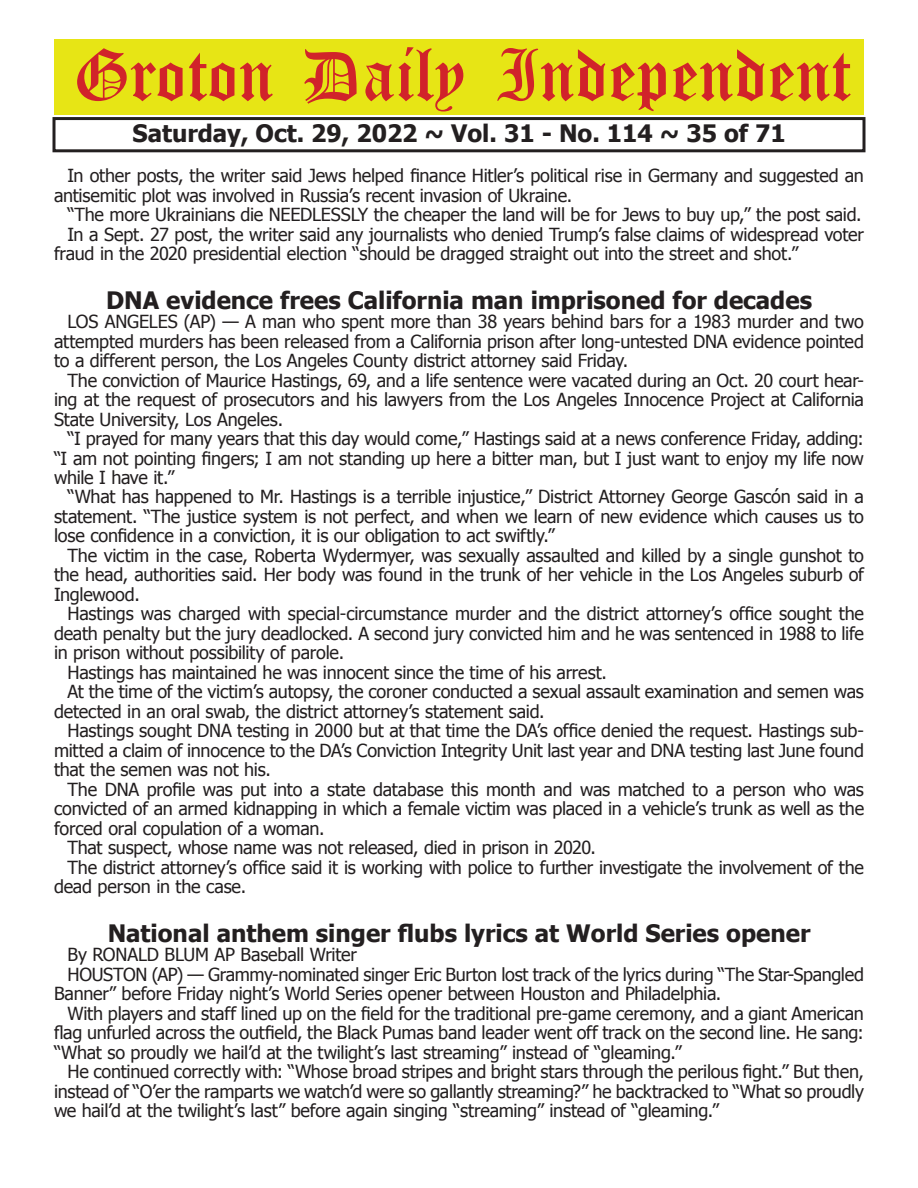
<style>
.page{position:relative;width:918px;height:1188px;background:#fff}
.page>*{position:absolute;margin:0;border:0;box-sizing:border-box;transform-origin:0 0}
.t1{font:54px "Old English Five";color:#d1232a}
.t2{font:700 24px "Tahoma";color:#231f20}
.t3{font:18px/19.5px "Tahoma";letter-spacing:-.015em;color:#231f20;text-align:justify}
</style>
<div class="page">
<div style="left:52px;top:117px;width:814px;height:35px;border:3px solid #231f20"></div>
<div style="left:54px;top:40px;width:810px;height:75px;background:#e7e515"></div>
<h1 class="t1" style="left:73px;top:50px;width:779px">Groton Daily Independent</h1>
<h2 class="t2" style="left:132px;top:116px;width:655px">Saturday, Oct. 29, 2022 ~ Vol. 31 - No. 114 ~ 35 of 71</h2>
<p class="t3" style="left:54px;top:165px;width:811px;text-indent:14px">In other posts, the writer said Jews helped finance Hitler’s political rise in Germany and suggested an antisemitic plot was involved in Russia’s recent invasion of Ukraine.</p>
<p class="t3" style="left:68px;top:204px;width:796px">“The more Ukrainians die NEEDLESSLY the cheaper the land will be for Jews to buy up,” the post said.</p>
<p class="t3" style="left:68px;top:224px;width:798px">In a Sept. 27 post, the writer said any journalists who denied Trump’s false claims of widespread voter</p>
<p class="t3" style="left:54px;top:243px;width:746px">fraud in the 2020 presidential election “should be dragged straight out into the street and shot.”</p>
<h2 class="t2" style="left:106px;top:283px;width:707px">DNA evidence frees California man imprisoned for decades</h2>
<p class="t3" style="left:54px;top:311px;width:811px;text-indent:14px">LOS ANGELES (AP) — A man who spent more than 38 years behind bars for a 1983 murder and two attempted murders has been released from a California prison after long-untested DNA evidence pointed to a different person, the Los Angeles County district attorney said Friday.</p>
<p class="t3" style="left:54px;top:369px;width:812px;text-indent:14px">The conviction of Maurice Hastings, 69, and a life sentence were vacated during an Oct. 20 court hear&shy;ing at the request of prosecutors and his lawyers from the Los Angeles Innocence Project at California State University, Los Angeles.</p>
<p class="t3" style="left:54px;top:428px;width:811px;text-indent:14px">“I prayed for many years that this day would come,” Hastings said at a news conference Friday, adding: “I am not pointing fingers; I am not standing up here a bitter man, but I just want to enjoy my life now while I have it.”</p>
<p class="t3" style="left:54px;top:486px;width:812px;text-indent:14px">“What has happened to Mr. Hastings is a terrible injustice,” District Attorney George Gascón said in a statement. “The justice system is not perfect, and when we learn of new evidence which causes us to lose confidence in a conviction, it is our obligation to act swiftly.”</p>
<p class="t3" style="left:54px;top:545px;width:811px;text-indent:14px">The victim in the case, Roberta Wydermyer, was sexually assaulted and killed by a single gunshot to the head, authorities said. Her body was found in the trunk of her vehicle in the Los Angeles suburb of Inglewood.</p>
<p class="t3" style="left:68px;top:603px;width:798px">Hastings was charged with special-circumstance murder and the district attorney’s office sought the</p>
<p class="t3" style="left:54px;top:623px;width:812px">death penalty but the jury deadlocked. A second jury convicted him and he was sentenced in 1988 to life</p>
<p class="t3" style="left:54px;top:642px;width:292px">in prison without possibility of parole.</p>
<p class="t3" style="left:68px;top:662px;width:541px">Hastings has maintained he was innocent since the time of his arrest.</p>
<p class="t3" style="left:68px;top:681px;width:798px">At the time of the victim’s autopsy, the coroner conducted a sexual assault examination and semen was</p>
<p class="t3" style="left:54px;top:701px;width:492px">detected in an oral swab, the district attorney’s statement said.</p>
<p class="t3" style="left:68px;top:720px;width:798px">Hastings sought DNA testing in 2000 but at that time the DA’s office denied the request. Hastings sub-</p>
<p class="t3" style="left:54px;top:740px;width:812px">mitted a claim of innocence to the DA’s Conviction Integrity Unit last year and DNA testing last June found</p>
<p class="t3" style="left:54px;top:759px;width:218px">that the semen was not his.</p>
<p class="t3" style="left:68px;top:779px;width:798px">The DNA profile was put into a state database this month and was matched to a person who was</p>
<p class="t3" style="left:54px;top:798px;width:812px">convicted of an armed kidnapping in which a female victim was placed in a vehicle’s trunk as well as the</p>
<p class="t3" style="left:54px;top:818px;width:272px">forced oral copulation of a woman.</p>
<p class="t3" style="left:68px;top:837px;width:530px">That suspect, whose name was not released, died in prison in 2020.</p>
<p class="t3" style="left:68px;top:857px;width:798px">The district attorney’s office said it is working with police to further investigate the involvement of the</p>
<p class="t3" style="left:54px;top:876px;width:194px">dead person in the case.</p>
<h2 class="t2" style="left:108px;top:916px;width:704px">National anthem singer flubs lyrics at World Series opener</h2>
<p class="t3" style="left:68px;top:944px;width:291px">By RONALD BLUM AP Baseball Writer</p>
<p class="t3" style="left:68px;top:964px;width:798px">HOUSTON (AP) — Grammy-nominated singer Eric Burton lost track of the lyrics during “The Star-Spangled</p>
<p class="t3" style="left:54px;top:983px;width:669px">Banner” before Friday night’s World Series opener between Houston and Philadelphia.</p>
<p class="t3" style="left:68px;top:1003px;width:798px">With players and staff lined up on the field for the traditional pre-game ceremony, and a giant American</p>
<p class="t3" style="left:54px;top:1022px;width:811px">flag unfurled across the outfield, the Black Pumas band leader went off track on the second line. He sang:</p>
<p class="t3" style="left:54px;top:1042px;width:629px">“What so proudly we hail’d at the twilight’s last streaming” instead of “gleaming.”</p>
<p class="t3" style="left:68px;top:1061px;width:798px">He continued correctly with: “Whose broad stripes and bright stars through the perilous fight.” But then,</p>
<p class="t3" style="left:54px;top:1081px;width:811px">instead of “O’er the ramparts we watch’d were so gallantly streaming?” he backtracked to “What so proudly</p>
<p class="t3" style="left:54px;top:1100px;width:667px">we hail’d at the twilight’s last” before again singing “streaming” instead of “gleaming.”</p>
</div>
